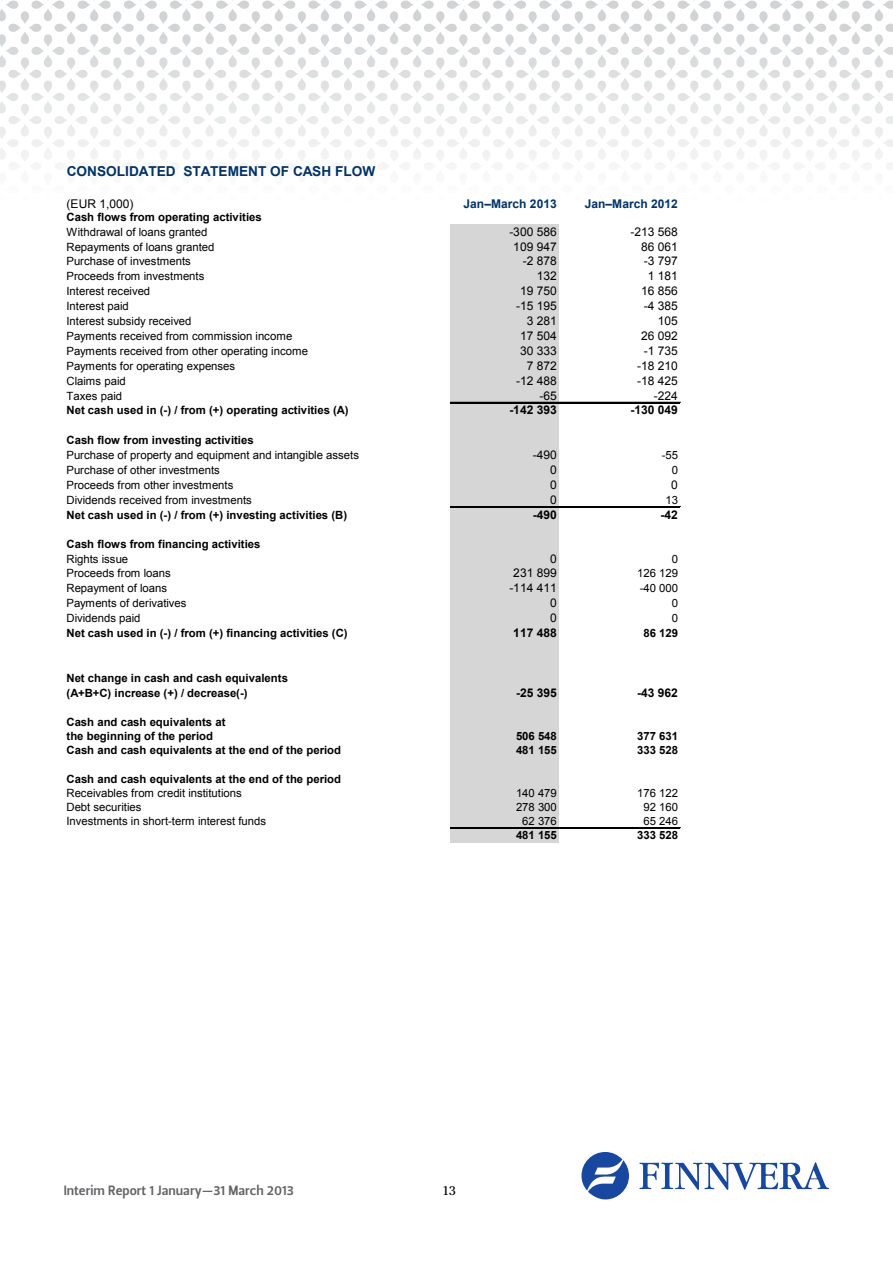
<style>
.page{position:relative;width:893px;height:1263px;background:#fff}
.page>*{position:absolute;margin:0;border:0;box-sizing:border-box;transform-origin:0 0}
.t1{font:700 13.65px "Arial";color:#036}
.t2{font:13.5px "Leitura Sans Grot 3";color:#636466}
.t3{font:13.5px "Leitura News Roman 2";color:#000}
.t4{font:12px "Arial";color:#000}
.t5{font:700 12px "Arial";color:#000}
.t6{font:700 12px "Arial";color:#036}
.t7{font:11.4px "Arial";color:#000}
.t8{font:700 11.4px/14.9px "Arial";color:#000}
</style>
<div class="page">
<svg style="left:0;top:0;width:302px;height:164px"></svg>
<svg style="left:302px;top:0;width:323px;height:164px"></svg>
<svg style="left:625px;top:0;width:268px;height:164px"></svg>
<svg style="left:581px;top:1152px;width:48px;height:47px"></svg>
<svg style="left:639px;top:1162px;width:190px;height:28px"></svg>
<div style="left:450px;top:224px;width:109px;height:618px;background:#d6d6d6"></div>
<hr style="left:450px;top:402px;width:230px;height:1px;background:#000">
<hr style="left:450px;top:506px;width:230px;height:2px;background:#000">
<hr style="left:450px;top:827px;width:230px;height:2px;background:#000">
<p class="t1" style="left:67px;top:162px;width:310px">CONSOLIDATED STATEMENT OF CASH FLOW</p>
<p class="t4" style="left:67px;top:195px;width:68px">(EUR 1,000)</p>
<p class="t6" style="left:464px;top:195px;width:95px">Jan–March 2013</p>
<p class="t6" style="left:585px;top:195px;width:95px">Jan–March 2012</p>
<p class="t8" style="left:67px;top:210px;width:197px">Cash flows from operating activities</p>
<p class="t7" style="left:67px;top:224px;width:142px">Withdrawal of loans granted</p>
<p class="t4" style="left:509px;top:224px;width:49px">-300 586</p>
<p class="t4" style="left:630px;top:224px;width:49px">-213 568</p>
<p class="t7" style="left:67px;top:239px;width:149px">Repayments of loans granted</p>
<p class="t4" style="left:513px;top:238px;width:45px">109 947</p>
<p class="t4" style="left:641px;top:238px;width:38px">86 061</p>
<p class="t7" style="left:67px;top:254px;width:126px">Purchase of investments</p>
<p class="t4" style="left:523px;top:253px;width:36px">-2 878</p>
<p class="t4" style="left:644px;top:253px;width:36px">-3 797</p>
<p class="t7" style="left:67px;top:269px;width:139px">Proceeds from investments</p>
<p class="t4" style="left:537px;top:268px;width:22px">132</p>
<p class="t4" style="left:648px;top:268px;width:32px">1 181</p>
<p class="t7" style="left:67px;top:284px;width:85px">Interest received</p>
<p class="t4" style="left:520px;top:283px;width:38px">19 750</p>
<p class="t4" style="left:641px;top:283px;width:38px">16 856</p>
<p class="t7" style="left:67px;top:299px;width:64px">Interest paid</p>
<p class="t4" style="left:516px;top:298px;width:42px">-15 195</p>
<p class="t4" style="left:644px;top:298px;width:36px">-4 385</p>
<p class="t7" style="left:67px;top:314px;width:127px">Interest subsidy received</p>
<p class="t4" style="left:527px;top:313px;width:32px">3 281</p>
<p class="t4" style="left:658px;top:313px;width:22px">105</p>
<p class="t7" style="left:67px;top:328px;width:227px">Payments received from commission income</p>
<p class="t4" style="left:520px;top:328px;width:38px">17 504</p>
<p class="t4" style="left:641px;top:328px;width:38px">26 092</p>
<p class="t7" style="left:67px;top:343px;width:243px">Payments received from other operating income</p>
<p class="t4" style="left:520px;top:343px;width:38px">30 333</p>
<p class="t4" style="left:644px;top:343px;width:36px">-1 735</p>
<p class="t7" style="left:67px;top:358px;width:170px">Payments for operating expenses</p>
<p class="t4" style="left:527px;top:358px;width:32px">7 872</p>
<p class="t4" style="left:637px;top:358px;width:42px">-18 210</p>
<p class="t7" style="left:67px;top:373px;width:61px">Claims paid</p>
<p class="t4" style="left:516px;top:372px;width:42px">-12 488</p>
<p class="t4" style="left:637px;top:372px;width:42px">-18 425</p>
<p class="t7" style="left:67px;top:388px;width:57px">Taxes paid</p>
<p class="t4" style="left:539px;top:387px;width:19px">-65</p>
<p class="t4" style="left:654px;top:387px;width:26px">-224</p>
<p class="t8" style="left:67px;top:403px;width:284px">Net cash used in (-) / from (+) operating activities (A)</p>
<p class="t5" style="left:509px;top:402px;width:49px">-142 393</p>
<p class="t5" style="left:630px;top:402px;width:49px">-130 049</p>
<p class="t8" style="left:67px;top:433px;width:189px">Cash flow from investing activities</p>
<p class="t7" style="left:67px;top:448px;width:294px">Purchase of property and equipment and intangible assets</p>
<p class="t4" style="left:533px;top:447px;width:26px">-490</p>
<p class="t7" style="left:662px;top:448px;width:18px">-55</p>
<p class="t7" style="left:67px;top:462px;width:155px">Purchase of other investments</p>
<p class="t4" style="left:550px;top:462px;width:8px">0</p>
<p class="t7" style="left:672px;top:462px;width:8px">0</p>
<p class="t7" style="left:67px;top:477px;width:168px">Proceeds from other investments</p>
<p class="t4" style="left:550px;top:477px;width:8px">0</p>
<p class="t4" style="left:671px;top:477px;width:8px">0</p>
<p class="t7" style="left:67px;top:492px;width:187px">Dividends received from investments</p>
<p class="t4" style="left:550px;top:492px;width:8px">0</p>
<p class="t7" style="left:665px;top:492px;width:14px">13</p>
<p class="t8" style="left:67px;top:508px;width:282px">Net cash used in (-) / from (+) investing activities (B)</p>
<p class="t5" style="left:533px;top:506px;width:26px">-490</p>
<p class="t5" style="left:661px;top:506px;width:19px">-42</p>
<p class="t8" style="left:67px;top:536px;width:195px">Cash flows from financing activities</p>
<p class="t7" style="left:67px;top:551px;width:63px">Rights issue</p>
<p class="t4" style="left:550px;top:550px;width:8px">0</p>
<p class="t7" style="left:672px;top:551px;width:8px">0</p>
<p class="t7" style="left:67px;top:566px;width:106px">Proceeds from loans</p>
<p class="t4" style="left:513px;top:565px;width:45px">231 899</p>
<p class="t7" style="left:637px;top:566px;width:42px">126 129</p>
<p class="t7" style="left:67px;top:581px;width:102px">Repayment of loans</p>
<p class="t4" style="left:509px;top:580px;width:49px">-114 411</p>
<p class="t7" style="left:640px;top:581px;width:40px">-40 000</p>
<p class="t7" style="left:67px;top:596px;width:121px">Payments of derivatives</p>
<p class="t4" style="left:550px;top:595px;width:8px">0</p>
<p class="t7" style="left:672px;top:596px;width:8px">0</p>
<p class="t7" style="left:67px;top:611px;width:76px">Dividends paid</p>
<p class="t4" style="left:550px;top:610px;width:8px">0</p>
<p class="t7" style="left:672px;top:611px;width:8px">0</p>
<p class="t8" style="left:67px;top:626px;width:283px">Net cash used in (-) / from (+) financing activities (C)</p>
<p class="t5" style="left:513px;top:625px;width:45px">117 488</p>
<p class="t8" style="left:643px;top:626px;width:36px">86 129</p>
<p class="t8" style="left:67px;top:670px;width:223px">Net change in cash and cash equivalents (A+B+C) increase (+) / decrease(-)</p>
<p class="t5" style="left:516px;top:684px;width:42px">-25 395</p>
<p class="t5" style="left:637px;top:684px;width:42px">-43 962</p>
<p class="t8" style="left:67px;top:716px;width:160px;line-height:14.1px">Cash and cash equivalents at the beginning of the period</p>
<p class="t8" style="left:516px;top:729px;width:42px">506 548</p>
<p class="t8" style="left:637px;top:729px;width:42px">377 631</p>
<p class="t8" style="left:67px;top:743px;width:276px">Cash and cash equivalents at the end of the period</p>
<p class="t8" style="left:516px;top:743px;width:42px">481 155</p>
<p class="t8" style="left:637px;top:743px;width:42px">333 528</p>
<p class="t8" style="left:67px;top:771px;width:276px">Cash and cash equivalents at the end of the period</p>
<p class="t7" style="left:67px;top:785px;width:177px">Receivables from credit institutions</p>
<p class="t7" style="left:516px;top:785px;width:42px">140 479</p>
<p class="t7" style="left:637px;top:785px;width:42px">176 122</p>
<p class="t7" style="left:67px;top:799px;width:76px">Debt securities</p>
<p class="t7" style="left:516px;top:799px;width:42px">278 300</p>
<p class="t7" style="left:643px;top:799px;width:36px">92 160</p>
<p class="t7" style="left:67px;top:813px;width:201px">Investments in short-term interest funds</p>
<p class="t7" style="left:522px;top:813px;width:36px">62 376</p>
<p class="t7" style="left:643px;top:813px;width:36px">65 246</p>
<p class="t8" style="left:516px;top:828px;width:42px">481 155</p>
<p class="t8" style="left:637px;top:828px;width:42px">333 528</p>
<p class="t2" style="left:64px;top:1181px;width:232px">Interim Report 1 January—31 March 2013</p>
<p class="t3" style="left:443px;top:1182px;width:14px">13</p>
</div>
